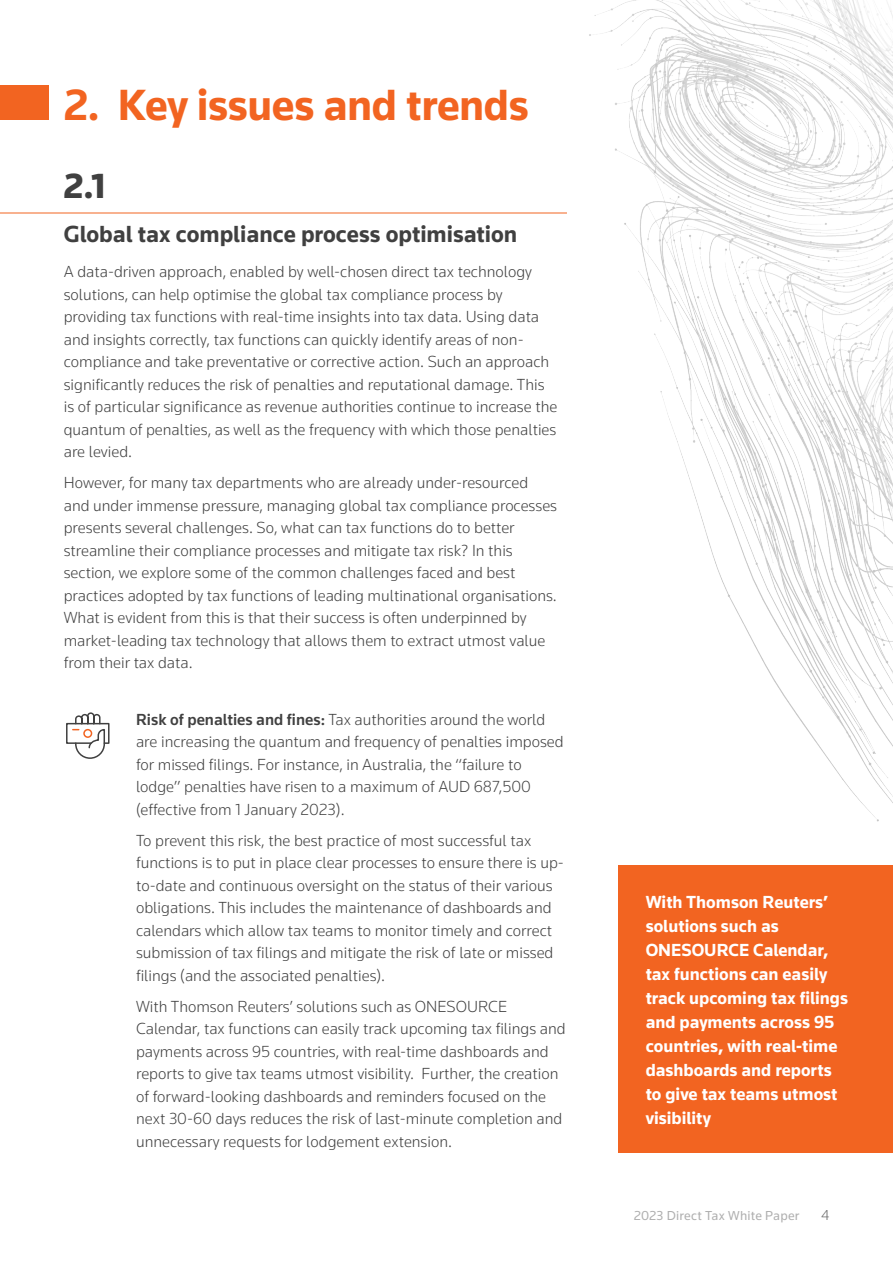
<style>
.page{position:relative;width:893px;height:1263px;background:#fff}
.page>*{position:absolute;margin:0;border:0;box-sizing:border-box;transform-origin:0 0}
.t1{font:700 45px "Knowledge 2017";letter-spacing:-.01em;color:#f26421}
.t2{font:900 36px "Knowledge 2017";color:#404040}
.t3{font:700 24px "Knowledge 2017";color:#404040}
.t4{font:700 18px/24px "Knowledge 2017";color:#fff}
.t5{font:300 16.5px/22.5px "Knowledge 2017";color:#404040}
.t6{font:300 15px "Knowledge";color:#666}
.t7{font:13.5px "Knowledge";letter-spacing:.015em;color:#afafaf}
.s1{font-weight:500}
</style>
<div class="page">
<img style="left:589px;top:0;width:304px;height:822px">
<svg style="left:66px;top:712px;width:44px;height:47px"></svg>
<hr style="left:0;top:213px;width:567px;height:1px;background:#f26421">
<div style="left:0;top:85px;width:49px;height:35px;background:#f26421"></div>
<div style="left:618px;top:865px;width:275px;height:288px;background:#f26421"></div>
<h1 class="t1" style="left:64px;top:77px;width:467px">2. Key issues and trends</h1>
<h2 class="t2" style="left:64px;top:164px;width:43px">2.1</h2>
<h3 class="t3" style="left:64px;top:219px;width:455px">Global tax compliance process optimisation</h3>
<p class="t5" style="left:64px;top:260px;width:495px">A data-driven approach, enabled by well-chosen direct tax technology solutions, can help optimise the global tax compliance process by providing tax functions with real-time insights into tax data. Using data and insights correctly, tax functions can quickly identify areas of non&shy;compliance and take preventative or corrective action. Such an approach significantly reduces the risk of penalties and reputational damage. This is of particular significance as revenue authorities continue to increase the quantum of penalties, as well as the frequency with which those penalties are levied.</p>
<p class="t5" style="left:64px;top:471px;width:495px">However, for many tax departments who are already under-resourced and under immense pressure, managing global tax compliance processes presents several challenges. So, what can tax functions do to better streamline their compliance processes and mitigate tax risk? In this section, we explore some of the common challenges faced and best practices adopted by tax functions of leading multinational organisations.<br>What is evident from this is that their success is often underpinned by market-leading tax technology that allows them to extract utmost value from their tax data.</p>
<p class="t5" style="left:136px;top:707px;width:429px"><span class="s1">Risk of penalties and fines:</span> Tax authorities around the world are increasing the quantum and frequency of penalties imposed for missed filings. For instance, in Australia, the “failure to lodge” penalties have risen to a maximum of AUD 687,500 (effective from 1 January 2023).</p>
<p class="t5" style="left:136px;top:828px;width:429px">To prevent this risk, the best practice of most successful tax functions is to put in place clear processes to ensure there is up&shy;to-date and continuous oversight on the status of their various obligations. This includes the maintenance of dashboards and calendars which allow tax teams to monitor timely and correct submission of tax filings and mitigate the risk of late or missed filings (and the associated penalties).</p>
<p class="t5" style="left:136px;top:994px;width:431px">With Thomson Reuters’ solutions such as ONESOURCE Calendar, tax functions can easily track upcoming tax filings and payments across 95 countries, with real-time dashboards and reports to give tax teams utmost visibility. Further, the creation of forward-looking dashboards and reminders focused on the next 30-60 days reduces the risk of last-minute completion and unnecessary requests for lodgement extension.</p>
<p class="t4" style="left:646px;top:890px;width:204px">With Thomson Reuters’ solutions such as<br>ONESOURCE Calendar, tax functions can easily track upcoming tax filings and payments across 95 countries, with real-time dashboards and reports to give tax teams utmost visibility</p>
<p class="t7" style="left:634px;top:1207px;width:167px">2023 Direct Tax White Paper</p>
<p class="t6" style="left:821px;top:1206px;width:10px">4</p>
</div>
